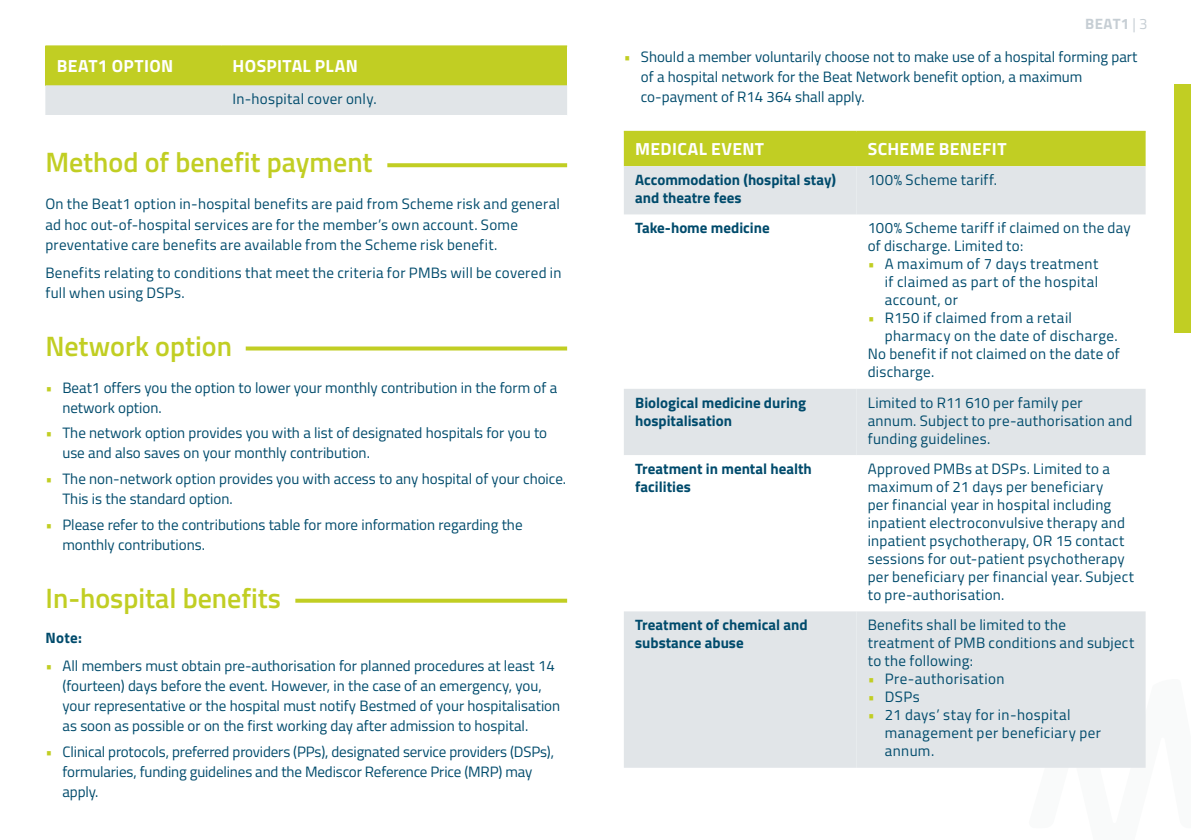
<style>
.page{position:relative;width:1191px;height:840px;background:#fff}
.page>*{position:absolute;margin:0;border:0;box-sizing:border-box;transform-origin:0 0}
.t1{font:600 28px "Titillium Web";color:#c1ce23}
.TABLE_H1{font:700 17.6px "Titillium Web";letter-spacing:.02em;color:#fff}
.TABLE_BODY{font:15px/20px "Titillium Web";color:#004b6c}
.TABLE_BODY-2{font:15px/18px "Titillium Web";letter-spacing:.02em;color:#004b6c}
.BODY{font:15px/20px "Titillium Web";letter-spacing:.02em;color:#004b6c}
.TABLE_Highlight{font:700 15px/18px "Titillium Web";color:#004b6c}
.TABLE_BODY-3{font:15px/18px "Titillium Web";letter-spacing:.03em;color:#004b6c}
.t2{font:700 15px "Titillium Web";letter-spacing:.02em;color:#c6ced4}
.HIGHLIGHT{font:700 15px "Titillium Web";color:#004b6c}
.s1{color:#c1ce23}
.s2{font-weight:400}
</style>
<div class="page">
<div style="left:1174px;top:84px;width:17px;height:248px;background:#c1ce23"></div>
<div style="left:45px;top:46px;width:176px;height:39px;background:#c1ce23"></div>
<div style="left:221px;top:46px;width:346px;height:39px;background:#c1ce23"></div>
<div style="left:45px;top:85px;width:522px;height:30px;background:#e1e5e8"></div>
<hr style="left:45px;top:45px;width:176px;height:2px;background:#c1ce23">
<hr style="left:221px;top:45px;width:346px;height:2px;background:#c1ce23">
<svg style="left:387px;top:163px;width:180px;height:4px"></svg>
<svg style="left:295px;top:598px;width:272px;height:4px"></svg>
<svg style="left:246px;top:346px;width:321px;height:4px"></svg>
<div style="left:624px;top:132px;width:521px;height:34px;background:#c1ce23"></div>
<svg style="left:624px;top:166px;width:232px;height:601px"></svg>
<svg style="left:856px;top:166px;width:289px;height:601px"></svg>
<hr style="left:624px;top:131px;width:232px;height:1px;background:#c1ce23">
<hr style="left:856px;top:131px;width:289px;height:1px;background:#c1ce23">
<p class="TABLE_H1" style="left:57px;top:52px;width:118px">BEAT1 OPTION</p>
<p class="TABLE_H1" style="left:233px;top:52px;width:127px">HOSPITAL PLAN</p>
<p class="TABLE_BODY" style="left:232px;top:88px;width:146px">In-hospital cover only.</p>
<h1 class="t1" style="left:45px;top:141px;width:329px">Method of benefit payment</h1>
<p class="BODY" style="left:45px;top:193px;width:516px">On the Beat1 option in-hospital benefits are paid from Scheme risk and general ad hoc out-of-hospital services are for the member’s own account. Some preventative care benefits are available from the Scheme risk benefit.</p>
<p class="BODY" style="left:45px;top:262px;width:517px">Benefits relating to conditions that meet the criteria for PMBs will be covered in full when using DSPs.</p>
<h1 class="t1" style="left:45px;top:324px;width:188px">Network option</h1>
<p class="TABLE_BODY" style="left:62px;top:376px;width:496px;text-indent:-17px"><span class="s1">•</span> Beat1 offers you the option to lower your monthly contribution in the form of a network option.</p>
<p class="TABLE_BODY" style="left:62px;top:422px;width:486px;text-indent:-17px"><span class="s1">•</span> The network option provides you with a list of designated hospitals for you to use and also saves on your monthly contribution.</p>
<p class="TABLE_BODY" style="left:62px;top:468px;width:505px;text-indent:-17px"><span class="s1">•</span> The non-network option provides you with access to any hospital of your choice.<br>This is the standard option.</p>
<p class="TABLE_BODY" style="left:62px;top:513px;width:462px;text-indent:-17px"><span class="s1">•</span> Please refer to the contributions table for more information regarding the monthly contributions.</p>
<h1 class="t1" style="left:46px;top:576px;width:237px">In-hospital benefits</h1>
<p class="HIGHLIGHT" style="left:46px;top:625px;width:38px">Note:</p>
<p class="TABLE_BODY" style="left:63px;top:655px;width:499px;text-indent:-17px"><span class="s1">•</span> All members must obtain pre-authorisation for planned procedures at least 14 (fourteen) days before the event. However, in the case of an emergency, you, your representative or the hospital must notify Bestmed of your hospitalisation as soon as possible or on the first working day after admission to hospital.</p>
<p class="TABLE_BODY" style="left:63px;top:740px;width:493px;text-indent:-17px"><span class="s1">•</span> Clinical protocols, preferred providers (PPs), designated service providers (DSPs), formularies, funding guidelines and the Mediscor Reference Price (MRP) may apply.</p>
<p class="t2" style="left:1085px;top:13px;width:64px">BEAT1 <span class="s2">| 3</span></p>
<p class="TABLE_BODY" style="left:641px;top:46px;width:498px;text-indent:-17px"><span class="s1">•</span> Should a member voluntarily choose not to make use of a hospital forming part of a hospital network for the Beat Network benefit option, a maximum co-payment of R14 364 shall apply.</p>
<p class="TABLE_H1" style="left:635px;top:135px;width:130px">MEDICAL EVENT</p>
<p class="TABLE_H1" style="left:867px;top:135px;width:140px">SCHEME BENEFIT</p>
<p class="TABLE_Highlight" style="left:635px;top:170px;width:202px">Accommodation (hospital stay) and theatre fees</p>
<p class="TABLE_BODY-2" style="left:867px;top:170px;width:131px">100% Scheme tariff.</p>
<p class="TABLE_Highlight" style="left:635px;top:218px;width:136px">Take-home medicine</p>
<p class="TABLE_BODY-2" style="left:867px;top:218px;width:264px">100% Scheme tariff if claimed on the day of discharge. Limited to:</p>
<p class="TABLE_BODY" style="left:884px;top:254px;width:215px;line-height:18px;text-align:justify;text-indent:-17px"><span class="s1">•</span> A maximum of 7 days treatment if claimed as part of the hospital account, or</p>
<p class="TABLE_BODY-3" style="left:884px;top:308px;width:234px;text-indent:-17px"><span class="s1">•</span> R150 if claimed from a retail pharmacy on the date of discharge.</p>
<p class="TABLE_BODY-2" style="left:867px;top:344px;width:254px">No benefit if not claimed on the date of discharge.</p>
<p class="TABLE_Highlight" style="left:635px;top:392px;width:173px">Biological medicine during hospitalisation</p>
<p class="TABLE_BODY-2" style="left:867px;top:392px;width:266px">Limited to R11 610 per family per annum. Subject to pre-authorisation and funding guidelines.</p>
<p class="TABLE_Highlight" style="left:635px;top:458px;width:178px">Treatment in mental health facilities</p>
<p class="TABLE_BODY-2" style="left:867px;top:458px;width:268px">Approved PMBs at DSPs. Limited to a maximum of 21 days per beneficiary<br>per financial year in hospital including inpatient electroconvulsive therapy and inpatient psychotherapy, OR 15 contact sessions for out-patient psychotherapy per beneficiary per financial year. Subject to pre-authorisation.</p>
<p class="TABLE_Highlight" style="left:635px;top:615px;width:174px">Treatment of chemical and substance abuse</p>
<p class="TABLE_BODY-2" style="left:867px;top:615px;width:268px">Benefits shall be limited to the treatment of PMB conditions and subject to the following:</p>
<p class="TABLE_BODY-3" style="left:867px;top:669px;width:138px"><span class="s1">•</span> Pre-authorisation</p>
<p class="TABLE_BODY" style="left:867px;top:686px;width:54px"><span class="s1">•</span> DSPs</p>
<p class="TABLE_BODY-3" style="left:884px;top:705px;width:218px;text-indent:-17px"><span class="s1">•</span> 21 days’ stay for in-hospital management per beneficiary per annum.</p>
</div>
